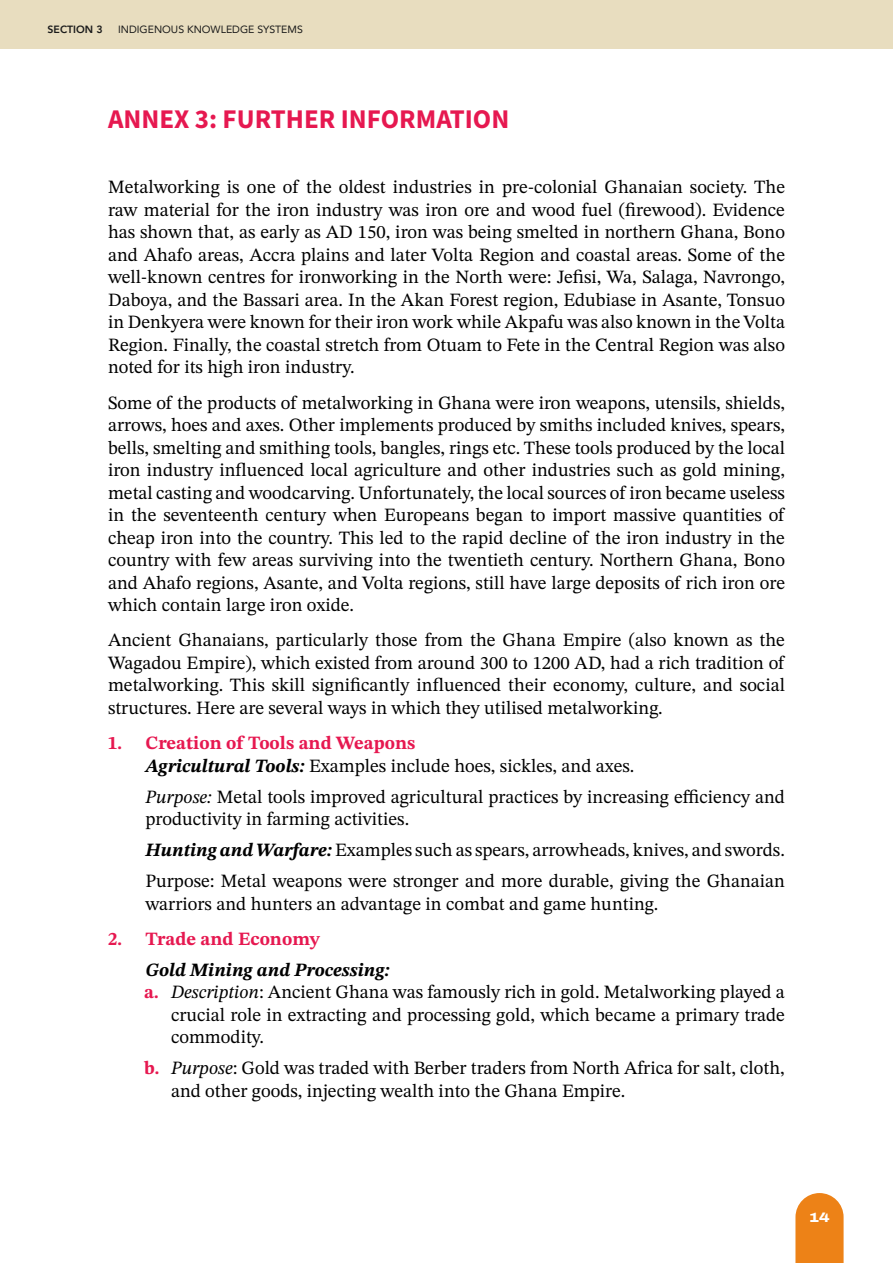
<style>
.page{position:relative;width:893px;height:1263px;background:#fff}
.page>*{position:absolute;margin:0;border:0;box-sizing:border-box;transform-origin:0 0}
.t1{font:700 27px "Source Sans Pro";color:#e61850}
.t2{font:18.75px/22.5px "STIX Two Text";color:#000}
.t3{font:italic 700 18.75px "STIX Two Text";color:#000}
.t4{font:700 18.75px "STIX Two Text";color:#e61850}
.t5{font:800 13.5px "Archivo Expanded";color:#fff}
.t6{font:10.5px "Avenir";color:#1a1a1a}
.t7{font:800 10.5px "Avenir";color:#1a1a1a}
.s1{font-weight:700;color:#e61850}
.s2{font-weight:700;font-style:italic}
.s3{font-style:italic}
</style>
<div class="page">
<div style="left:0;top:0;width:893px;height:49px;background:#e8ddbf"></div>
<svg style="left:795px;top:1193px;width:49px;height:70px;background:#ee8d2c"></svg>
<p class="t7" style="left:48px;top:21px;width:57px">SECTION 3</p>
<p class="t6" style="left:118px;top:21px;width:186px">INDIGENOUS KNOWLEDGE SYSTEMS</p>
<h1 class="t1" style="left:108px;top:101px;width:403px">ANNEX 3: FURTHER INFORMATION</h1>
<p class="t2" style="left:108px;top:176px;width:678px;text-align:justify">Metalworking is one of the oldest industries in pre-colonial Ghanaian society. The raw material for the iron industry was iron ore and wood fuel (firewood). Evidence has shown that, as early as AD 150, iron was being smelted in northern Ghana, Bono and Ahafo areas, Accra plains and later Volta Region and coastal areas. Some of the well-known centres for ironworking in the North were: Jefisi, Wa, Salaga, Navrongo, Daboya, and the Bassari area. In the Akan Forest region, Edubiase in Asante, Tonsuo in Denkyera were known for their iron work while Akpafu was also known in the Volta Region. Finally, the coastal stretch from Otuam to Fete in the Central Region was also noted for its high iron industry.</p>
<p class="t2" style="left:108px;top:391px;width:679px;text-align:justify">Some of the products of metalworking in Ghana were iron weapons, utensils, shields, arrows, hoes and axes. Other implements produced by smiths included knives, spears, bells, smelting and smithing tools, bangles, rings etc. These tools produced by the local iron industry influenced local agriculture and other industries such as gold mining, metal casting and woodcarving. Unfortunately, the local sources of iron became useless in the seventeenth century when Europeans began to import massive quantities of cheap iron into the country. This led to the rapid decline of the iron industry in the country with few areas surviving into the twentieth century. Northern Ghana, Bono and Ahafo regions, Asante, and Volta regions, still have large deposits of rich iron ore which contain large iron oxide.</p>
<p class="t2" style="left:108px;top:629px;width:678px;text-align:justify">Ancient Ghanaians, particularly those from the Ghana Empire (also known as the Wagadou Empire), which existed from around 300 to 1200 AD, had a rich tradition of metalworking. This skill significantly influenced their economy, culture, and social structures. Here are several ways in which they utilised metalworking.</p>
<p class="t2" style="left:146px;top:731px;width:490px;text-indent:-38px"><span class="s1">1. Creation of Tools and Weapons<br></span><span class="s2">Agricultural Tools:</span> Examples include hoes, sickles, and axes.</p>
<p class="t2" style="left:146px;top:785px;width:641px"><span class="s3">Purpose:</span> Metal tools improved agricultural practices by increasing efficiency and productivity in farming activities.</p>
<p class="t2" style="left:146px;top:834px;width:641px;line-height:31px"><span class="s2">Hunting and Warfare:</span> Examples such as spears, arrowheads, knives, and swords.<br>Purpose: Metal weapons were stronger and more durable, giving the Ghanaian</p>
<p class="t2" style="left:146px;top:892px;width:514px">warriors and hunters an advantage in combat and game hunting.</p>
<p class="t4" style="left:108px;top:925px;width:213px">2. Trade and Economy</p>
<p class="t3" style="left:146px;top:956px;width:246px">Gold Mining and Processing:</p>
<p class="t2" style="left:144px;top:981px;width:642px"><span class="s1">a.</span> <span class="s3">Description</span>: Ancient Ghana was famously rich in gold. Metalworking played a</p>
<p class="t2" style="left:171px;top:1003px;width:615px">crucial role in extracting and processing gold, which became a primary trade</p>
<p class="t2" style="left:171px;top:1026px;width:95px">commodity.</p>
<p class="t2" style="left:171px;top:1057px;width:615px;text-indent:-27px"><span class="s1">b.</span> <span class="s3">Purpose</span>: Gold was traded with Berber traders from North Africa for salt, cloth, and other goods, injecting wealth into the Ghana Empire.</p>
<p class="t5" style="left:809px;top:1207px;width:22px">14</p>
</div>
